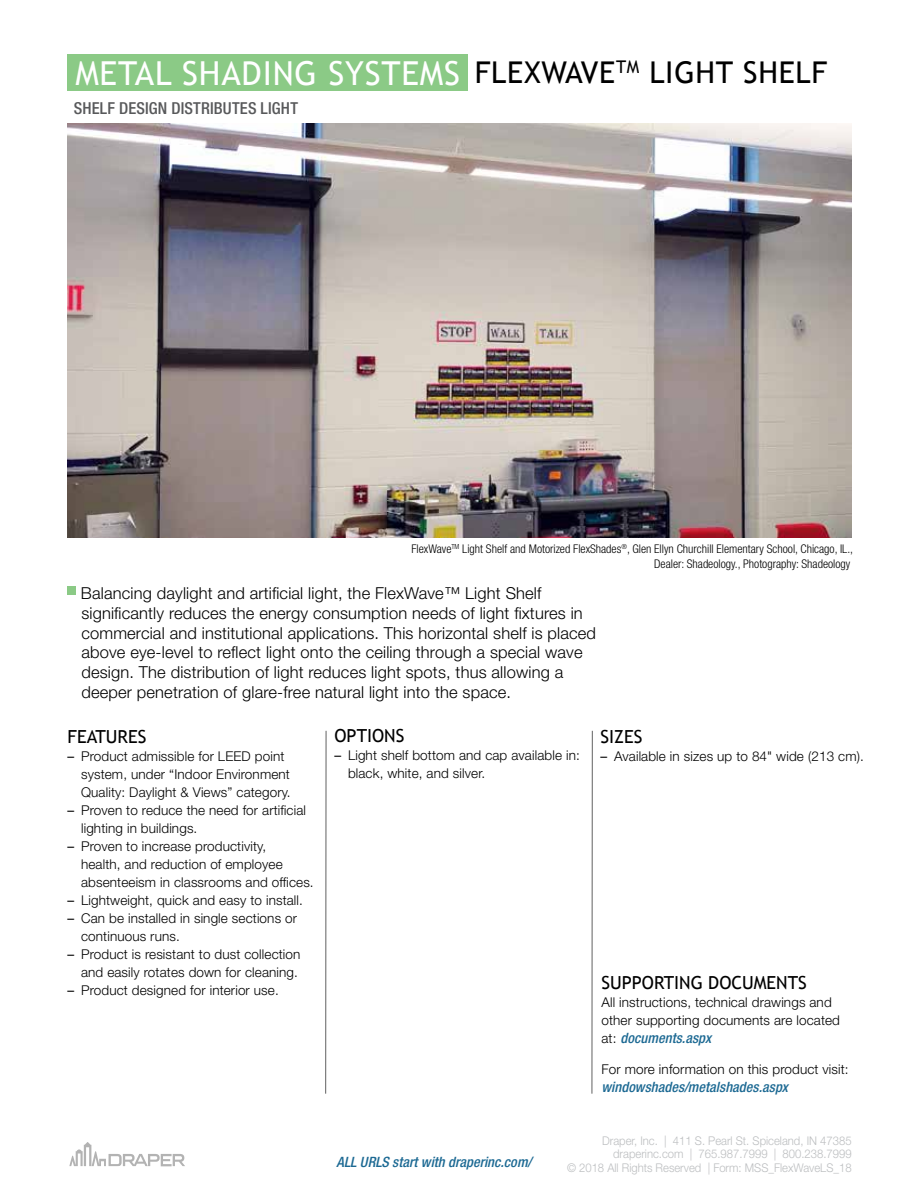
<style>
.page{position:relative;width:918px;height:1188px;background:#fff}
.page>*{position:absolute;margin:0;border:0;box-sizing:border-box;transform-origin:0 0}
.t1{font:33px "Trebuchet MS";letter-spacing:.025em;color:#fff}
.t2{font:18px "Trebuchet MS";color:#000}
.t3{font:300 16.5px/19.8px "Helvetica Neue LT Std";letter-spacing:.01em;color:#000}
.t4{font:500 condensed 16.5px "Helvetica Neue LT Std";letter-spacing:.01em;color:#58595b}
.t5{font:italic 500 condensed 14.25px "Helvetica Neue LT Std";letter-spacing:.005em;color:#1c6993}
.t6{font:300 13.5px/18px "Helvetica Neue LT Std";letter-spacing:.01em;color:#000}
.t7{font:300 condensed 12px/14.4px "Helvetica Neue LT Std";color:#000;text-align:right}
.t8{font:300 12px/13.5px "Helvetica Neue LT Std";color:#bcbec0;text-align:right;scale:.94 1}
.s1{font-size:30px;color:#000}
.s2{font-weight:400}
.s3{font-weight:300;font-style:normal;font-stretch:normal;font-size:13.5px;color:#000}
</style>
<div class="page">
<div style="left:68px;top:54px;width:400px;height:37px;background:#8bca86"></div>
<div style="left:68px;top:586px;width:8px;height:9px;background:#8bca86"></div>
<hr style="left:592px;top:731px;width:1px;height:363px;background:#000">
<hr style="left:325px;top:731px;width:1px;height:363px;background:#000">
<svg style="left:69px;top:1142px;width:116px;height:24px"></svg>
<img style="left:68px;top:123px;width:783px;height:415px">
<h1 class="t1" style="left:75px;top:53px;width:753px">METAL SHADING SYSTEMS <span class="s1">FLEXWAVE</span><sup>TM</sup> <span class="s1">LIGHT SHELF</span></h1>
<p class="t4" style="left:74px;top:98px;width:225px">SHELF DESIGN DISTRIBUTES LIGHT</p>
<p class="t7" style="left:411px;top:542px;width:443px">FlexWave<sup>TM</sup> Light Shelf and Motorized FlexShades<sup>®</sup>, Glen Ellyn Churchill Elementary School, Chicago, IL.,<br>Dealer: Shadeology., Photography: Shadeology</p>
<p class="t3" style="left:81px;top:583px;width:517px">Balancing daylight and artificial light, the FlexWave™ Light Shelf significantly reduces the energy consumption needs of light fixtures in commercial and institutional applications. This horizontal shelf is placed above eye-level to reflect light onto the ceiling through a special wave design. The distribution of light reduces light spots, thus allowing a deeper penetration of glare-free natural light into the space.</p>
<h2 class="t2" style="left:68px;top:726px;width:80px">FEATURES</h2>
<p class="t6" style="left:81px;top:747px;width:211px;text-indent:-14px"><span class="s2">–</span> Product admissible for LEED point system, under “Indoor Environment<br>Quality: Daylight &amp; Views” category.</p>
<p class="t6" style="left:81px;top:801px;width:226px;text-indent:-14px"><span class="s2">–</span> Proven to reduce the need for artificial lighting in buildings.</p>
<p class="t6" style="left:81px;top:837px;width:234px;text-indent:-14px"><span class="s2">–</span> Proven to increase productivity,<br>health, and reduction of employee absenteeism in classrooms and offices.</p>
<p class="t6" style="left:68px;top:891px;width:237px"><span class="s2">–</span> Lightweight, quick and easy to install.</p>
<p class="t6" style="left:81px;top:909px;width:218px;text-indent:-14px"><span class="s2">–</span> Can be installed in single sections or continuous runs.</p>
<p class="t6" style="left:68px;top:945px;width:234px;text-align:right"><span class="s2">–</span> Product is resistant to dust collection and easily rotates down for cleaning.</p>
<p class="t6" style="left:68px;top:981px;width:213px"><span class="s2">–</span> Product designed for interior use.</p>
<h2 class="t2" style="left:334px;top:725px;width:71px">OPTIONS</h2>
<p class="t6" style="left:348px;top:746px;width:233px;text-indent:-14px"><span class="s2">–</span> Light shelf bottom and cap available in: black, white, and silver.</p>
<h2 class="t2" style="left:601px;top:726px;width:43px">SIZES</h2>
<p class="t6" style="left:601px;top:747px;width:265px"><span class="s2">–</span> Available in sizes up to 84" wide (213 cm).</p>
<h2 class="t2" style="left:602px;top:972px;width:207px">SUPPORTING DOCUMENTS</h2>
<p class="t6" style="left:602px;top:992px;width:240px">All instructions, technical drawings and other supporting documents are located</p>
<p class="t5" style="left:602px;top:1029px;width:111px"><span class="s3">at:</span> documents.aspx</p>
<p class="t6" style="left:602px;top:1060px;width:249px">For more information on this product visit:</p>
<p class="t5" style="left:602px;top:1078px;width:188px">windowshades/metalshades.aspx</p>
<p class="t5" style="left:337px;top:1153px;width:197px">ALL URLS start with draperinc.com/</p>
<p class="t8" style="left:567px;top:1133px;width:304px">Draper, Inc. | 411 S. Pearl St. Spiceland, IN 47385 draperinc.com | 765.987.7999 | 800.238.7999<br>© 2018 All Rights Reserved | Form: MSS_FlexWaveLS_18</p>
</div>
